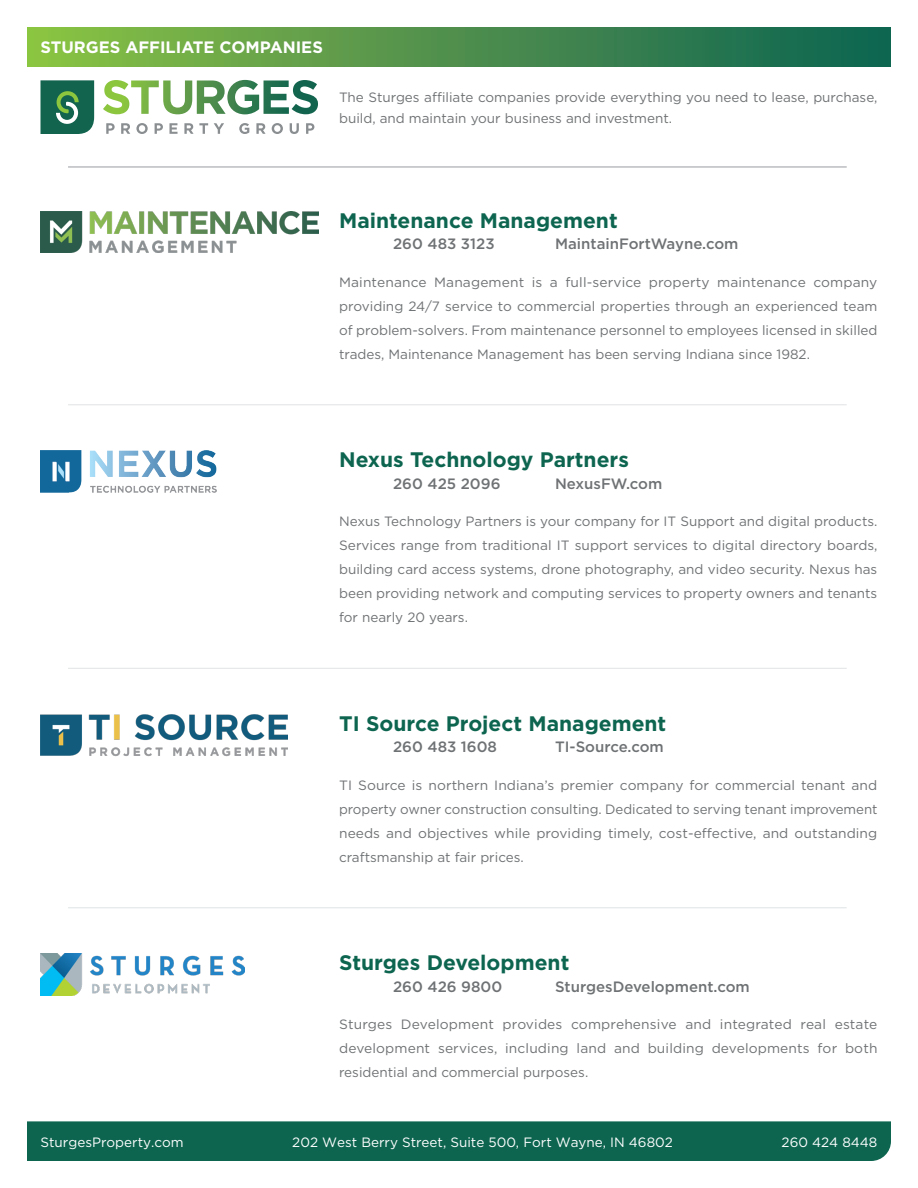
<style>
.page{position:relative;width:918px;height:1188px;background:#fff}
.page>*{position:absolute;margin:0;border:0;box-sizing:border-box;transform-origin:0 0}
.Copy_-_1st_Page_Paragraph{font:700 21px "Gotham";color:#0d6550}
.t1{font:700 16.5px "Gotham";color:#fff}
.Copy_-_1st_Page_Paragraph-2{font:500 15px "Gotham";color:#6f7274}
.Copy_-_Secondary_Paragraph{font:13.5px/24px "Gotham";color:#6f7274;text-align:justify}
.t2{font:13.5px "Gotham";color:#fff}
</style>
<div class="page">
<div style="left:27px;top:1121px;width:864px;height:40px;background:#0d6550"></div>
<svg style="left:40px;top:80px;width:54px;height:54px;background:#2f785d"></svg>
<svg style="left:106px;top:123px;width:9px;height:11px"></svg>
<svg style="left:121px;top:123px;width:9px;height:11px"></svg>
<svg style="left:136px;top:123px;width:12px;height:11px"></svg>
<svg style="left:155px;top:123px;width:8px;height:11px"></svg>
<svg style="left:169px;top:123px;width:9px;height:11px"></svg>
<svg style="left:184px;top:123px;width:24px;height:11px"></svg>
<svg style="left:214px;top:123px;width:10px;height:11px"></svg>
<svg style="left:239px;top:123px;width:10px;height:11px"></svg>
<svg style="left:256px;top:123px;width:10px;height:11px"></svg>
<svg style="left:272px;top:123px;width:11px;height:11px"></svg>
<svg style="left:290px;top:123px;width:9px;height:11px"></svg>
<svg style="left:306px;top:123px;width:8px;height:11px"></svg>
<svg style="left:103px;top:80px;width:215px;height:34px"></svg>
<div style="left:27px;top:27px;width:864px;height:40px;background:linear-gradient(to right,#8dc145,#0d6153)"></div>
<img style="left:40px;top:714px;width:247px;height:42px">
<img style="left:40px;top:954px;width:205px;height:41px">
<img style="left:40px;top:451px;width:176px;height:41px">
<img style="left:40px;top:211px;width:279px;height:41px">
<hr style="left:68px;top:166px;width:779px;height:2px;background:#babdc0">
<hr style="left:68px;top:404px;width:779px;height:1px;background:#e0e3e4">
<hr style="left:68px;top:668px;width:779px;height:1px;background:#e0e3e4">
<hr style="left:68px;top:907px;width:779px;height:1px;background:#e0e3e4">
<p class="t1" style="left:40px;top:37px;width:284px">STURGES AFFILIATE COMPANIES</p>
<p class="Copy_-_Secondary_Paragraph" style="left:339px;top:86px;width:540px;line-height:21px">The Sturges affiliate companies provide everything you need to lease, purchase, build, and maintain your business and investment.</p>
<p class="Copy_-_1st_Page_Paragraph" style="left:339px;top:207px;width:280px">Maintenance Management</p>
<p class="Copy_-_1st_Page_Paragraph-2" style="left:393px;top:234px;width:103px">260 483 3123</p>
<p class="Copy_-_1st_Page_Paragraph-2" style="left:555px;top:234px;width:185px">MaintainFortWayne.com</p>
<p class="Copy_-_Secondary_Paragraph" style="left:339px;top:270px;width:540px">Maintenance Management is a full-service property maintenance company providing 24/7 service to commercial properties through an experienced team of problem-solvers. From maintenance personnel to employees licensed in skilled trades, Maintenance Management has been serving Indiana since 1982.</p>
<p class="Copy_-_1st_Page_Paragraph" style="left:339px;top:446px;width:291px">Nexus Technology Partners</p>
<p class="Copy_-_1st_Page_Paragraph-2" style="left:393px;top:474px;width:109px">260 425 2096</p>
<p class="Copy_-_1st_Page_Paragraph-2" style="left:555px;top:474px;width:109px">NexusFW.com</p>
<p class="Copy_-_Secondary_Paragraph" style="left:339px;top:509px;width:540px">Nexus Technology Partners is your company for IT Support and digital products.<br>Services range from traditional IT support services to digital directory boards, building card access systems, drone photography, and video security. Nexus has been providing network and computing services to property owners and tenants for nearly 20 years.</p>
<p class="Copy_-_1st_Page_Paragraph" style="left:339px;top:710px;width:329px">TI Source Project Management</p>
<p class="Copy_-_1st_Page_Paragraph-2" style="left:393px;top:737px;width:105px">260 483 1608</p>
<p class="Copy_-_1st_Page_Paragraph-2" style="left:555px;top:737px;width:110px">TI-Source.com</p>
<p class="Copy_-_Secondary_Paragraph" style="left:339px;top:773px;width:540px">TI Source is northern Indiana’s premier company for commercial tenant and property owner construction consulting. Dedicated to serving tenant improvement needs and objectives while providing timely, cost-effective, and outstanding craftsmanship at fair prices.</p>
<p class="Copy_-_1st_Page_Paragraph" style="left:339px;top:949px;width:232px">Sturges Development</p>
<p class="Copy_-_1st_Page_Paragraph-2" style="left:393px;top:977px;width:111px">260 426 9800</p>
<p class="Copy_-_1st_Page_Paragraph-2" style="left:555px;top:977px;width:196px">SturgesDevelopment.com</p>
<p class="Copy_-_Secondary_Paragraph" style="left:339px;top:1012px;width:540px">Sturges Development provides comprehensive and integrated real estate development services, including land and building developments for both residential and commercial purposes.</p>
<p class="t2" style="left:40px;top:1133px;width:145px">SturgesProperty.com</p>
<p class="t2" style="left:292px;top:1133px;width:382px">202 West Berry Street, Suite 500, Fort Wayne, IN 46802</p>
<p class="t2" style="left:782px;top:1133px;width:97px">260 424 8448</p>
</div>
